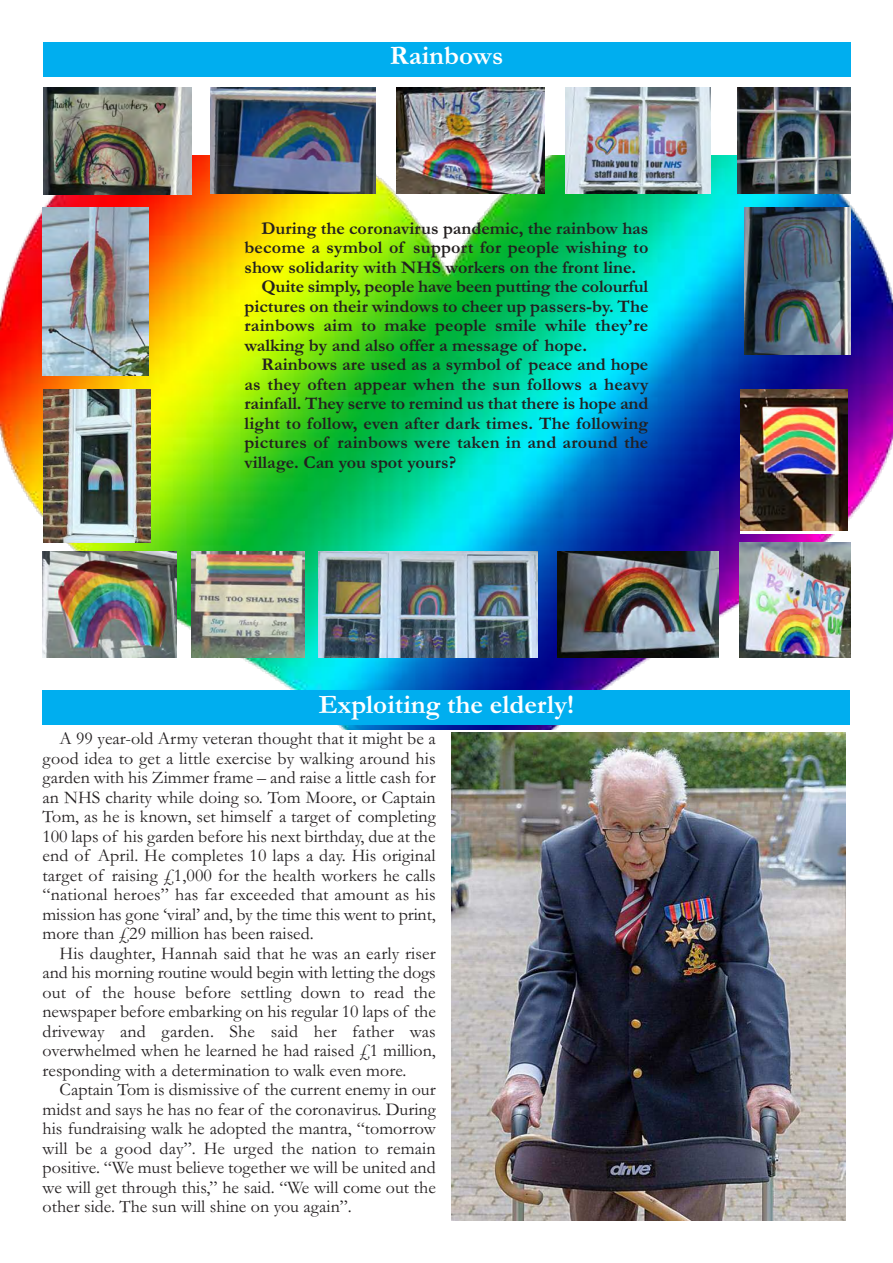
<style>
.page{position:relative;width:893px;height:1263px;background:#fff}
.page>*{position:absolute;margin:0;border:0;box-sizing:border-box;transform-origin:0 0}
.t1{font:700 27px "Garamond";color:#fff}
.t2{font:18px/19.5px "Garamond";color:#231f20;text-align:justify}
.t3{font:700 18px "Garamond";color:#231f20}
</style>
<div class="page">
<img style="left:0;top:155px;width:893px;height:575px">
<div style="left:43px;top:43px;width:807px;height:34px;background:#00aeef"></div>
<img style="left:44px;top:389px;width:106px;height:154px">
<img style="left:740px;top:543px;width:110px;height:115px">
<img style="left:397px;top:88px;width:147px;height:106px">
<img style="left:191px;top:551px;width:113px;height:107px">
<img style="left:44px;top:88px;width:147px;height:106px">
<img style="left:737px;top:88px;width:113px;height:106px">
<img style="left:211px;top:88px;width:165px;height:106px">
<div style="left:741px;top:389px;width:106px;height:145px;background:#fff"></div>
<img style="left:741px;top:389px;width:106px;height:142px">
<img style="left:43px;top:208px;width:106px;height:168px">
<img style="left:319px;top:551px;width:218px;height:107px">
<img style="left:744px;top:208px;width:106px;height:147px">
<img style="left:557px;top:551px;width:161px;height:107px">
<img style="left:43px;top:551px;width:133px;height:107px">
<img style="left:565px;top:88px;width:145px;height:106px">
<div style="left:43px;top:691px;width:807px;height:34px;background:#00aeef"></div>
<img style="left:452px;top:732px;width:393px;height:488px">
<h1 class="t1" style="left:390px;top:39px;width:115px">Rainbows</h1>
<p class="t3" style="left:261px;top:217px;width:388px">During the coronavirus pandemic, the rainbow has</p>
<p class="t3" style="left:244px;top:236px;width:405px">become a symbol of support for people wishing to</p>
<p class="t3" style="left:244px;top:256px;width:393px">show solidarity with NHS workers on the front line.</p>
<p class="t3" style="left:261px;top:275px;width:388px">Quite simply, people have been putting the colourful</p>
<p class="t3" style="left:244px;top:295px;width:405px">pictures on their windows to cheer up passers-by. The</p>
<p class="t3" style="left:244px;top:314px;width:405px">rainbows aim to make people smile while they’re</p>
<p class="t3" style="left:244px;top:334px;width:344px">walking by and also offer a message of hope.</p>
<p class="t3" style="left:261px;top:353px;width:388px">Rainbows are used as a symbol of peace and hope</p>
<p class="t3" style="left:244px;top:373px;width:405px">as they often appear when the sun follows a heavy</p>
<p class="t3" style="left:244px;top:392px;width:405px">rainfall. They serve to remind us that there is hope and</p>
<p class="t3" style="left:244px;top:412px;width:405px">light to follow, even after dark times. The following</p>
<p class="t3" style="left:244px;top:431px;width:405px">pictures of rainbows were taken in and around the</p>
<p class="t3" style="left:244px;top:451px;width:213px">village. Can you spot yours?</p>
<h1 class="t1" style="left:319px;top:687px;width:257px">Exploiting the elderly!</h1>
<p class="t2" style="left:43px;top:728px;width:395px;text-indent:17px">A 99 year-old Army veteran thought that it might be a good idea to get a little exercise by walking around his garden with his Zimmer frame – and raise a little cash for an NHS charity while doing so. Tom Moore, or Captain Tom, as he is known, set himself a target of completing 100 laps of his garden before his next birthday, due at the end of April. He completes 10 laps a day. His original target of raising £1,000 for the health workers he calls “national heroes” has far exceeded that amount as his mission has gone ‘viral’ and, by the time this went to print, more than £29 million has been raised.</p>
<p class="t2" style="left:43px;top:942px;width:395px;text-indent:17px">His daughter, Hannah said that he was an early riser and his morning routine would begin with letting the dogs out of the house before settling down to read the newspaper before embarking on his regular 10 laps of the driveway and garden. She said her father was overwhelmed when he learned he had raised £1 million, responding with a determination to walk even more.</p>
<p class="t2" style="left:43px;top:1079px;width:395px;text-indent:17px">Captain Tom is dismissive of the current enemy in our midst and says he has no fear of the coronavirus. During his fundraising walk he adopted the mantra, “tomorrow will be a good day”. He urged the nation to remain positive. “We must believe together we will be united and we will get through this,” he said. “We will come out the other side. The sun will shine on you again”.</p>
</div>
